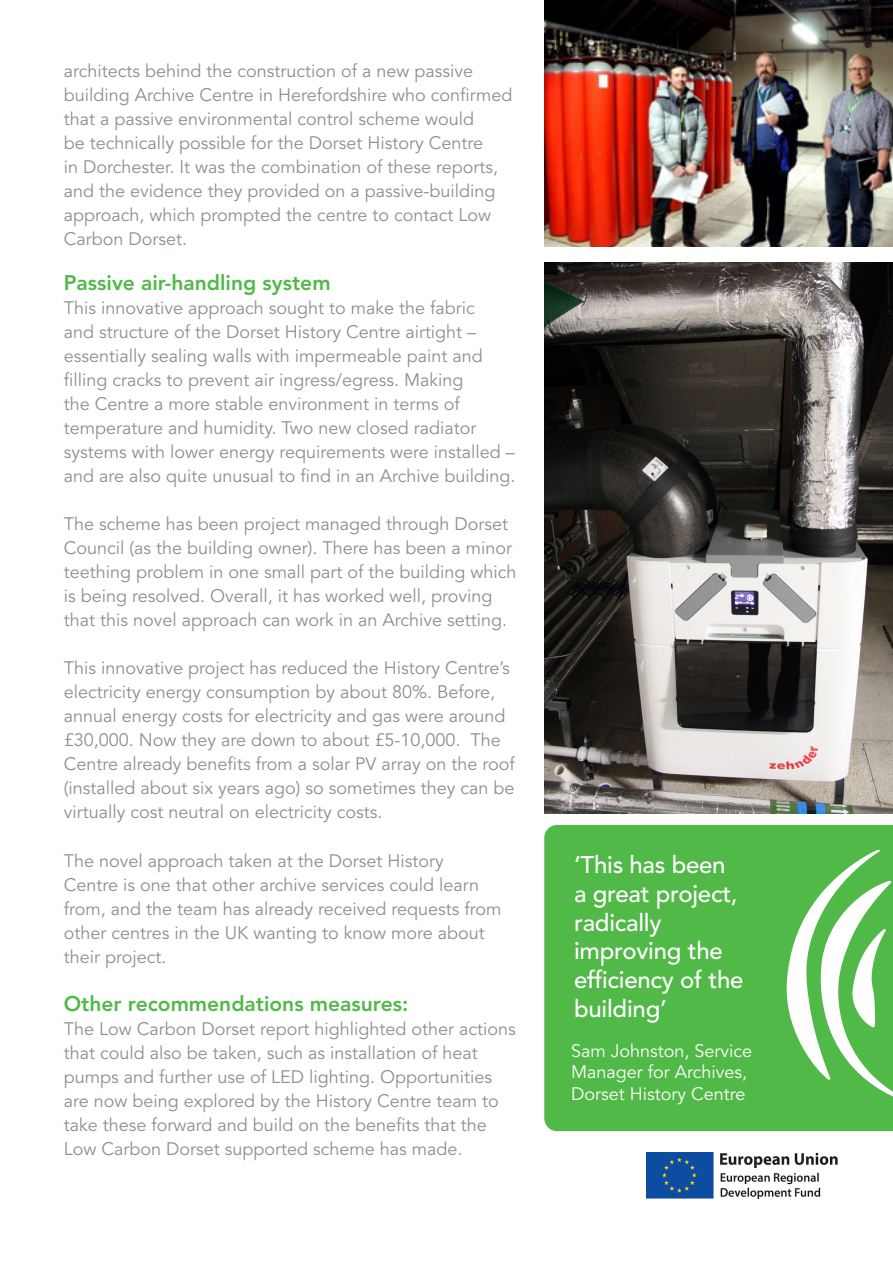
<style>
.page{position:relative;width:893px;height:1263px;background:#fff}
.page>*{position:absolute;margin:0;border:0;box-sizing:border-box;transform-origin:0 0}
.t1{font:500 24px/28.8px "Avenir LT Std";letter-spacing:-.01em;color:#fff}
.t2{font:800 21px "Avenir LT Std";color:#51b948}
.t3{font:18px/24px "Avenir LT Std";color:#8b9190}
.t4{font:18px/21.6px "Avenir LT Std";color:#fff}
</style>
<div class="page">
<div style="left:544px;top:825px;width:349px;height:306px;background:#51b948"></div>
<img style="left:544px;top:262px;width:349px;height:551px">
<img style="left:646px;top:1152px;width:192px;height:47px">
<svg style="left:787px;top:850px;width:106px;height:251px"></svg>
<img style="left:544px;top:0;width:349px;height:247px">
<p class="t3" style="left:64px;top:60px;width:450px">architects behind the construction of a new passive building Archive Centre in Herefordshire who confirmed that a passive environmental control scheme would<br>be technically possible for the Dorset History Centre<br>in Dorchester. It was the combination of these reports, and the evidence they provided on a passive-building approach, which prompted the centre to contact Low Carbon Dorset.</p>
<p class="t2" style="left:64px;top:271px;width:268px">Passive air-handling system</p>
<p class="t3" style="left:64px;top:297px;width:453px">This innovative approach sought to make the fabric<br>and structure of the Dorset History Centre airtight – essentially sealing walls with impermeable paint and filling cracks to prevent air ingress/egress. Making<br>the Centre a more stable environment in terms of temperature and humidity. Two new closed radiator systems with lower energy requirements were installed – and are also quite unusual to find in an Archive building.</p>
<p class="t3" style="left:64px;top:513px;width:454px">The scheme has been project managed through Dorset Council (as the building owner). There has been a minor teething problem in one small part of the building which is being resolved. Overall, it has worked well, proving that this novel approach can work in an Archive setting.</p>
<p class="t3" style="left:64px;top:657px;width:452px">This innovative project has reduced the History Centre’s electricity energy consumption by about 80%. Before, annual energy costs for electricity and gas were around £30,000. Now they are down to about £5-10,000. The Centre already benefits from a solar PV array on the roof (installed about six years ago) so sometimes they can be virtually cost neutral on electricity costs.</p>
<p class="t3" style="left:64px;top:849px;width:439px">The novel approach taken at the Dorset History Centre is one that other archive services could learn from, and the team has already received requests from other centres in the UK wanting to know more about their project.</p>
<p class="t2" style="left:64px;top:991px;width:346px">Other recommendations measures:</p>
<p class="t3" style="left:64px;top:1017px;width:453px">The Low Carbon Dorset report highlighted other actions that could also be taken, such as installation of heat pumps and further use of LED lighting. Opportunities are now being explored by the History Centre team to take these forward and build on the benefits that the Low Carbon Dorset supported scheme has made.</p>
<p class="t1" style="left:574px;top:851px;width:171px">‘This has been a great project, radically improving the efficiency of the building’</p>
<p class="t4" style="left:571px;top:1040px;width:183px">Sam Johnston, Service<br>Manager for Archives,<br>Dorset History Centre</p>
</div>
